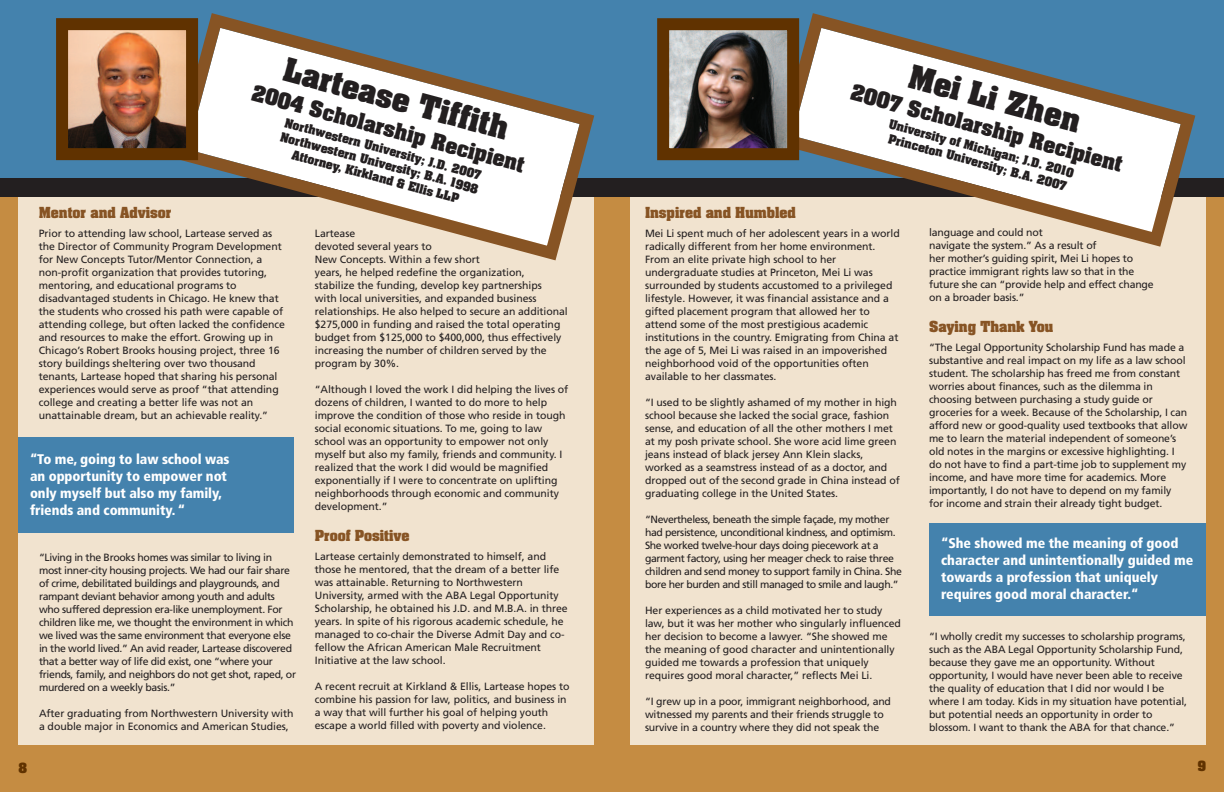
<style>
.page{position:relative;width:1224px;height:792px;background:#c58c42}
.page>*{position:absolute;margin:0;border:0;box-sizing:border-box;transform-origin:0 0}
.t1{font:700 28px "Aachen";color:#231f20}
.t2{font:700 19px "Aachen";color:#231f20}
.t3{font:900 condensed 14px/17px "Frutiger";letter-spacing:-.005em;color:#fff}
.t4{font:700 13px "Aachen";letter-spacing:-.005em;color:#875424}
.t5{font:700 12px "Aachen";color:#603200}
.t6{font:700 11px/14.3px "Aachen";color:#231f20;text-align:center}
.t7{font:10.5px/13px "Frutiger";letter-spacing:-.005em;color:#231f20}
.t8{font:10.5px/13px "Frutiger";letter-spacing:-.03em;color:#231f20}
.t9{font:10.5px/13px "Frutiger";letter-spacing:-.035em;color:#231f20}
</style>
<div class="page">
<div style="left:0;top:0;width:1224px;height:192px;background:#4482ad"></div>
<div style="left:630px;top:184px;width:576px;height:561px;background:#f1e3cf"></div>
<div style="left:19px;top:188px;width:575px;height:557px;background:#f1e3cf"></div>
<div style="left:0;top:178px;width:1224px;height:19px;background:#231f20"></div>
<div style="left:18px;top:438px;width:276px;height:95px;background:#4482ad"></div>
<div style="left:929px;top:524px;width:277px;height:92px;background:#4482ad"></div>
<svg style="left:770px;top:13px;width:426px;height:234px"></svg>
<svg style="left:166px;top:13px;width:429px;height:248px"></svg>
<img style="left:670px;top:31px;width:116px;height:116px">
<div style="left:657px;top:18px;width:142px;height:142px;border:12px solid #603200"></div>
<img style="left:69px;top:31px;width:116px;height:116px">
<div style="left:56px;top:18px;width:142px;height:142px;border:12px solid #603200"></div>
<h1 class="t1" style="left:289px;top:55px;width:233px;rotate:15deg">Lartease Tiffith</h1>
<h2 class="t2" style="left:255px;top:83px;width:283px;rotate:15deg">2004 Scholarship Recipient</h2>
<p class="t6" style="left:286px;top:116px;width:206px;rotate:15deg">Northwestern University; J.D. 2007<br>Northwestern University; B.A. 1998<br>Attorney, Kirkland &amp; Ellis LLP</p>
<p class="t4" style="left:39px;top:206px;width:134px">Mentor and Advisor</p>
<p class="t7" style="left:39px;top:227px;width:248px">Prior to attending law school, Lartease served as the Director of Community Program Development for New Concepts Tutor/Mentor Connection, a non-profit organization that provides tutoring, mentoring, and educational programs to disadvantaged students in Chicago. He knew that the students who crossed his path were capable of attending college, but often lacked the confidence and resources to make the effort. Growing up in Chicago’s Robert Brooks housing project, three 16 story buildings sheltering over two thousand tenants, Lartease hoped that sharing his personal experiences would serve as proof “that attending college and creating a better life was not an unattainable dream, but an achievable reality.”</p>
<h3 class="t3" style="left:30px;top:451px;width:201px">“To me, going to law school was an opportunity to empower not only myself but also my family, friends and community. “</h3>
<p class="t8" style="left:39px;top:551px;width:259px">“Living in the Brooks homes was similar to living in most inner-city housing projects. We had our fair share of crime, debilitated buildings and playgrounds, and rampant deviant behavior among youth and adults who suffered depression era-like unemployment. For children like me, we thought the environment in which we lived was the same environment that everyone else in the world lived.” An avid reader, Lartease discovered that a better way of life did exist, one “where your friends, family, and neighbors do not get shot, raped, or murdered on a weekly basis.”</p>
<p class="t7" style="left:39px;top:707px;width:256px">After graduating from Northwestern University with a double major in Economics and American Studies,</p>
<p class="t7" style="left:315px;top:227px;width:254px">Lartease<br>devoted several years to<br>New Concepts. Within a few short<br>years, he helped redefine the organization,<br>stabilize the funding, develop key partnerships<br>with local universities, and expanded business relationships. He also helped to secure an additional $275,000 in funding and raised the total operating budget from $125,000 to $400,000, thus effectively increasing the number of children served by the program by 30%.</p>
<p class="t7" style="left:315px;top:383px;width:255px">“Although I loved the work I did helping the lives of dozens of children, I wanted to do more to help improve the condition of those who reside in tough social economic situations. To me, going to law school was an opportunity to empower not only myself but also my family, friends and community. I realized that the work I did would be magnified exponentially if I were to concentrate on uplifting neighborhoods through economic and community development.”</p>
<p class="t4" style="left:315px;top:529px;width:96px">Proof Positive</p>
<p class="t7" style="left:315px;top:550px;width:254px">Lartease certainly demonstrated to himself, and those he mentored, that the dream of a better life was attainable. Returning to Northwestern University, armed with the ABA Legal Opportunity Scholarship, he obtained his J.D. and M.B.A. in three years. In spite of his rigorous academic schedule, he managed to co-chair the Diverse Admit Day and co&shy;fellow the African American Male Recruitment Initiative at the law school.</p>
<p class="t7" style="left:315px;top:680px;width:256px">A recent recruit at Kirkland &amp; Ellis, Lartease hopes to combine his passion for law, politics, and business in a way that will further his goal of helping youth escape a world filled with poverty and violence.</p>
<h1 class="t1" style="left:913px;top:62px;width:178px;rotate:15deg">Mei Li Zhen</h1>
<h2 class="t2" style="left:854px;top:82px;width:282px;rotate:15deg">2007 Scholarship Recipient</h2>
<p class="t6" style="left:891px;top:118px;width:192px;rotate:15deg">University of Michigan; J.D. 2010<br>Princeton University; B.A. 2007</p>
<p class="t4" style="left:645px;top:206px;width:152px">Inspired and Humbled</p>
<p class="t7" style="left:645px;top:227px;width:256px">Mei Li spent much of her adolescent years in a world radically different from her home environment.<br>From an elite private high school to her undergraduate studies at Princeton, Mei Li was surrounded by students accustomed to a privileged lifestyle. However, it was financial assistance and a gifted placement program that allowed her to attend some of the most prestigious academic institutions in the country. Emigrating from China at the age of 5, Mei Li was raised in an impoverished neighborhood void of the opportunities often available to her classmates.</p>
<p class="t7" style="left:645px;top:396px;width:256px">“I used to be slightly ashamed of my mother in high school because she lacked the social grace, fashion sense, and education of all the other mothers I met at my posh private school. She wore acid lime green jeans instead of black jersey Ann Klein slacks, worked as a seamstress instead of as a doctor, and dropped out of the second grade in China instead of graduating college in the United States.</p>
<p class="t9" style="left:645px;top:513px;width:258px">“Nevertheless, beneath the simple façade, my mother had persistence, unconditional kindness, and optimism.<br>She worked twelve-hour days doing piecework at a garment factory, using her meager check to raise three children and send money to support family in China. She bore her burden and still managed to smile and laugh.”</p>
<p class="t7" style="left:645px;top:604px;width:257px">Her experiences as a child motivated her to study law, but it was her mother who singularly influenced her decision to become a lawyer. “She showed me the meaning of good character and unintentionally guided me towards a profession that uniquely requires good moral character,” reflects Mei Li.</p>
<p class="t7" style="left:645px;top:695px;width:248px">“I grew up in a poor, immigrant neighborhood, and witnessed my parents and their friends struggle to survive in a country where they did not speak the</p>
<p class="t7" style="left:929px;top:227px;width:226px">language and could not<br>navigate the system.” As a result of<br>her mother’s guiding spirit, Mei Li hopes to practice immigrant rights law so that in the future she can “provide help and effect change on a broader basis.”</p>
<p class="t4" style="left:929px;top:320px;width:126px">Saying Thank You</p>
<p class="t7" style="left:929px;top:342px;width:260px">“The Legal Opportunity Scholarship Fund has made a substantive and real impact on my life as a law school student. The scholarship has freed me from constant worries about finances, such as the dilemma in choosing between purchasing a study guide or groceries for a week. Because of the Scholarship, I can afford new or good-quality used textbooks that allow me to learn the material independent of someone’s old notes in the margins or excessive highlighting. I do not have to find a part-time job to supplement my income, and have more time for academics. More importantly, I do not have to depend on my family for income and strain their already tight budget.</p>
<h3 class="t3" style="left:941px;top:536px;width:254px">“She showed me the meaning of good character and unintentionally guided me towards a profession that uniquely requires good moral character.“</h3>
<p class="t7" style="left:929px;top:631px;width:260px">“I wholly credit my successes to scholarship programs, such as the ABA Legal Opportunity Scholarship Fund, because they gave me an opportunity. Without opportunity, I would have never been able to receive the quality of education that I did nor would I be where I am today. Kids in my situation have potential, but potential needs an opportunity in order to blossom. I want to thank the ABA for that chance.”</p>
<p class="t5" style="left:18px;top:762px;width:10px">8</p>
<p class="t5" style="left:1198px;top:760px;width:10px">9</p>
</div>
